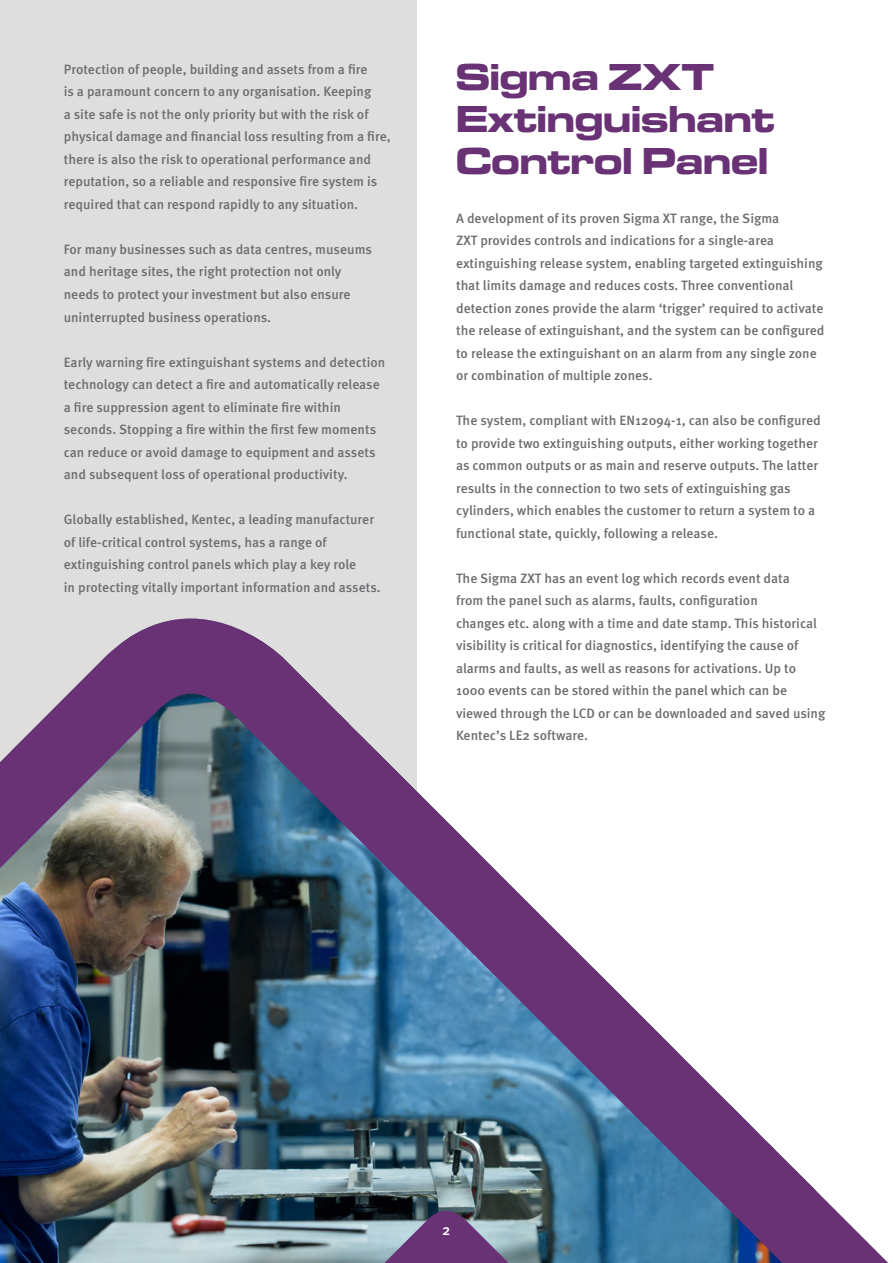
<style>
.page{position:relative;width:893px;height:1263px;background:#fff}
.page>*{position:absolute;margin:0;border:0;box-sizing:border-box;transform-origin:0 0}
.Title1{font:700 39px/42px "Microgramma Ext D";color:#683275}
.t1{font:500 15px "Meta Pro";color:#fff}
.Body{font:500 13.5px/22.5px "Meta Pro";color:#6c6d70}
</style>
<div class="page">
<div style="left:0;top:0;width:417px;height:1263px;background:#dededf"></div>
<img style="left:0;top:618px;width:888px;height:645px">
<svg style="left:364px;top:1201px;width:165px;height:62px;background:#6d6682"></svg>
<p class="Body" style="left:64px;top:58px;width:328px">Protection of people, building and assets from a fire<br>is a paramount concern to any organisation. Keeping<br>a site safe is not the only priority but with the risk of physical damage and financial loss resulting from a fire, there is also the risk to operational performance and reputation, so a reliable and responsive fire system is required that can respond rapidly to any situation.</p>
<p class="Body" style="left:64px;top:238px;width:310px">For many businesses such as data centres, museums and heritage sites, the right protection not only needs to protect your investment but also ensure uninterrupted business operations.</p>
<p class="Body" style="left:64px;top:351px;width:323px">Early warning fire extinguishant systems and detection technology can detect a fire and automatically release a fire suppression agent to eliminate fire within seconds. Stopping a fire within the first few moments can reduce or avoid damage to equipment and assets and subsequent loss of operational productivity.</p>
<p class="Body" style="left:64px;top:508px;width:319px">Globally established, Kentec, a leading manufacturer of life-critical control systems, has a range of extinguishing control panels which play a key role<br>in protecting vitally important information and assets.</p>
<p class="Title1" style="left:456px;top:56px;width:320px">Sigma ZXT<br>Extinguishant<br>Control Panel</p>
<p class="Body" style="left:456px;top:207px;width:370px">A development of its proven Sigma XT range, the Sigma<br>ZXT provides controls and indications for a single-area extinguishing release system, enabling targeted extinguishing that limits damage and reduces costs. Three conventional detection zones provide the alarm ‘trigger’ required to activate the release of extinguishant, and the system can be configured to release the extinguishant on an alarm from any single zone or combination of multiple zones.</p>
<p class="Body" style="left:456px;top:410px;width:366px">The system, compliant with EN12094-1, can also be configured to provide two extinguishing outputs, either working together as common outputs or as main and reserve outputs. The latter results in the connection to two sets of extinguishing gas cylinders, which enables the customer to return a system to a functional state, quickly, following a release.</p>
<p class="Body" style="left:456px;top:567px;width:371px">The Sigma ZXT has an event log which records event data<br>from the panel such as alarms, faults, configuration<br>changes etc. along with a time and date stamp. This historical visibility is critical for diagnostics, identifying the cause of alarms and faults, as well as reasons for activations. Up to 1000 events can be stored within the panel which can be viewed through the LCD or can be downloaded and saved using Kentec’s LE2 software.</p>
<p class="t1" style="left:442px;top:1221px;width:10px">2</p>
</div>
